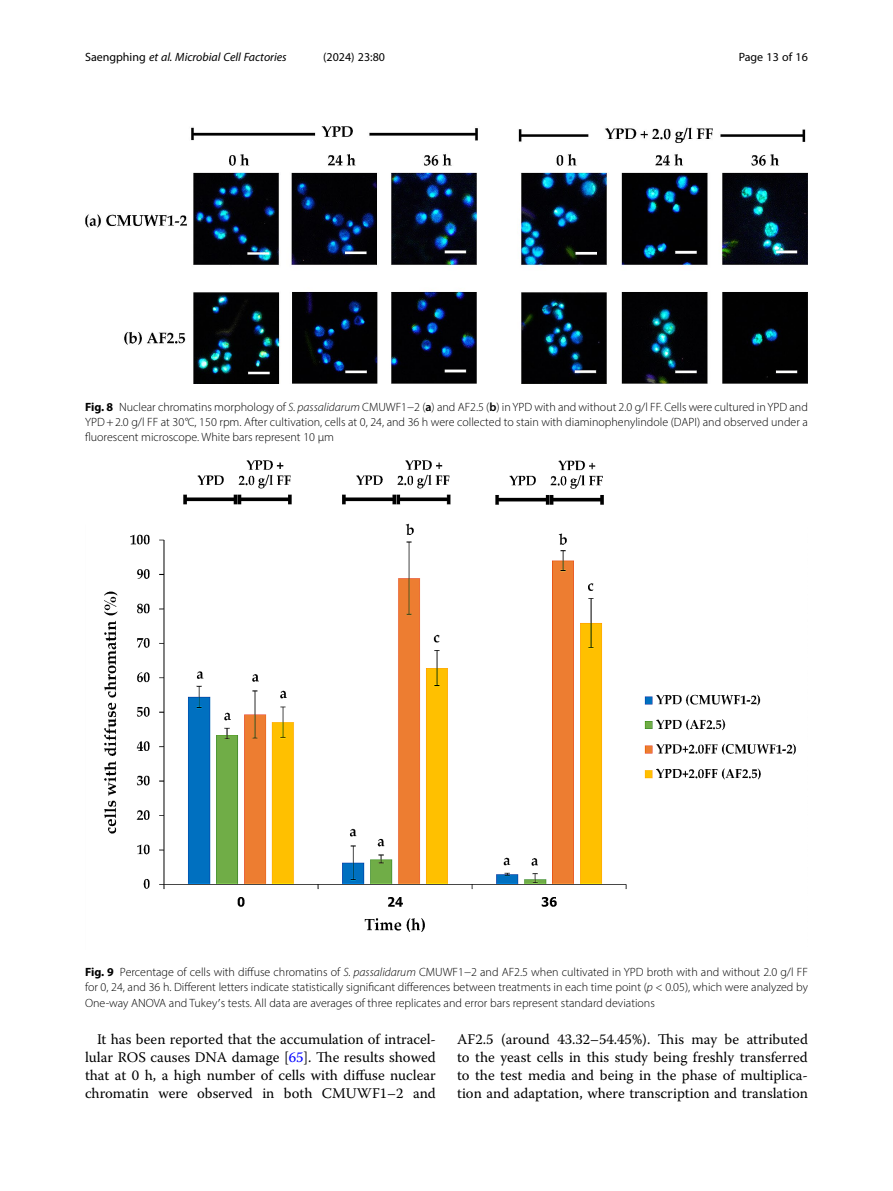
<style>
.page{position:relative;width:893px;height:1191px;background:#fff}
.page>*{position:absolute;margin:0;border:0;box-sizing:border-box;transform-origin:0 0}
.Body_Text_Indent{font:14.7px/18px "Warnock Pro";color:#000;text-align:justify}
.Figure_Caption{font:300 12px/15px "Myriad Pro";color:#000;text-align:justify}
.t1{font:italic 12px "Myriad Pro";color:#000}
.t2{font:12px "Myriad Pro";color:#000}
.s1{font-style:normal}
.s2{font-weight:700}
.s3{font-style:italic}
.s4{font-weight:600}
.s5{font-family:"STIX";font-weight:400}
.s6{color:#00f}
</style>
<div class="page">
<img style="left:104px;top:460px;width:692px;height:472px">
<img style="left:85px;top:126px;width:723px;height:257px">
<p class="t1" style="left:85px;top:50px;width:203px"><span class="s1">Saengphing</span> et al. Microbial Cell Factories</p>
<p class="t2" style="left:323px;top:50px;width:63px">(2024) 23:80</p>
<p class="t2" style="left:739px;top:50px;width:71px">Page 13 of 16</p>
<p class="Figure_Caption" style="left:85px;top:399px;width:724px"><span class="s2">Fig. 8</span> Nuclear chromatins morphology of <span class="s3">S. passalidarum</span> CMUWF1−2 (<span class="s4">a</span>) and AF2.5 (<span class="s4">b</span>) in YPD with and without 2.0 g/l FF. Cells were cultured in YPD and YPD+2.0 g/l FF at 30<span class="s3">°</span>C, 150 rpm. After cultivation, cells at 0, 24, and 36 h were collected to stain with diaminophenylindole (DAPI) and observed under a fluorescent microscope. White bars represent 10 μm</p>
<p class="Figure_Caption" style="left:85px;top:965px;width:724px"><span class="s2">Fig. 9</span> Percentage of cells with diffuse chromatins of <span class="s3">S. passalidarum</span> CMUWF1−2 and AF2.5 when cultivated in YPD broth with and without 2.0 g/l FF for 0, 24, and 36 h. Different letters indicate statistically significant differences between treatments in each time point (<span class="s3">p</span> &lt; 0.05), which were analyzed by One-way ANOVA and Tukey<span class="s5">′</span>s tests. All data are averages of three replicates and error bars represent standard deviations</p>
<p class="Body_Text_Indent" style="left:85px;top:1030px;width:352px;text-indent:12px">It has been reported that the accumulation of intracel&shy;lular ROS causes DNA damage [<span class="s6">65</span>]. The results showed that at 0 h, a high number of cells with diffuse nuclear chromatin were observed in both CMUWF1–2 and</p>
<p class="Body_Text_Indent" style="left:457px;top:1030px;width:352px">AF2.5 (around 43.32–54.45%). This may be attributed to the yeast cells in this study being freshly transferred to the test media and being in the phase of multiplica&shy;tion and adaptation, where transcription and translation</p>
</div>
